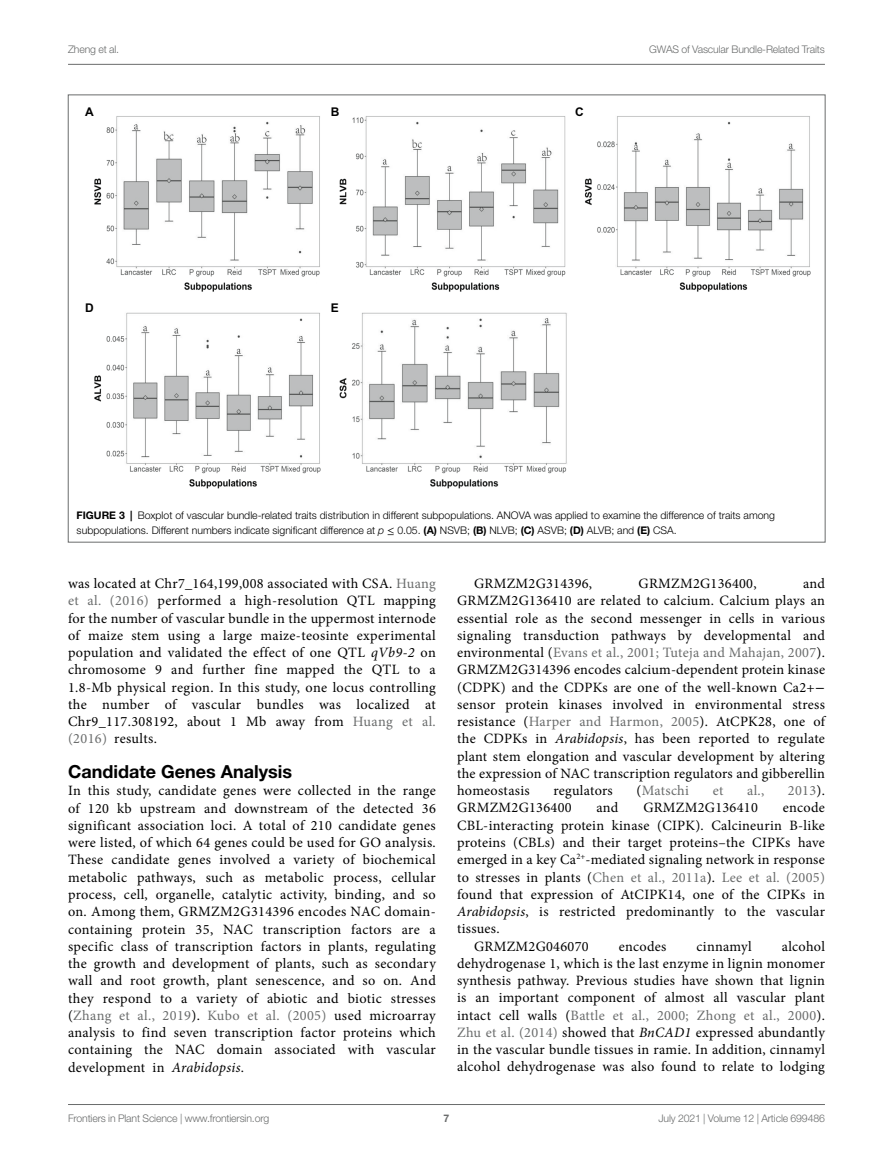
<style>
.page{position:relative;width:893px;height:1170px;background:#fff}
.page>*{position:absolute;margin:0;border:0;box-sizing:border-box;transform-origin:0 0}
.HEAD_2{font:700 18px "Helvetica Neue LT Std";color:#000}
.TEXT{font:14.25px/17.2px "Minion Pro";letter-spacing:.02em;color:#000;text-align:justify}
.TEXT_FLUSH{font:14.25px/17.2px "Minion Pro";letter-spacing:.025em;color:#000;text-align:justify}
.TEXT-2{font:14.25px "Minion Pro";letter-spacing:.02em;color:#6a6c6c}
.t1{font:700 12px "Arial";color:#000}
.FIG_LEG{font:300 10.5px/14.2px "Helvetica Neue LT Std";color:#000}
.t2{font:300 10.5px "Helvetica Neue LT Std";letter-spacing:-.015em;color:#6a6c6c}
.t3{font:700 10.5px "Helvetica Neue LT Std";color:#6a6c6c}
.s1{font-weight:700}
.s2{font-style:italic}
.s3{font-family:"STIX General";font-weight:400}
.s4{color:#6a6c6c}
.s5{font-family:"STIX General"}
.s6{color:#000}
</style>
<div class="page">
<hr style="left:68px;top:64px;width:757px;height:1px;background:#6a6c6c">
<hr style="left:68px;top:1104px;width:757px;height:1px;background:#6a6c6c">
<img style="left:94px;top:116px;width:717px;height:373px">
<p class="t2" style="left:68px;top:42px;width:53px">Zheng et al.</p>
<p class="t2" style="left:649px;top:42px;width:177px">GWAS of Vascular Bundle-Related Traits</p>
<p class="t1" style="left:85px;top:104px;width:10px">A</p>
<p class="t1" style="left:331px;top:104px;width:10px">B</p>
<p class="t1" style="left:575px;top:104px;width:10px">C</p>
<p class="t1" style="left:85px;top:299px;width:10px">D</p>
<p class="t1" style="left:331px;top:299px;width:10px">E</p>
<p class="FIG_LEG" style="left:77px;top:508px;width:700px"><span class="s1">FIGURE 3 |</span> Boxplot of vascular bundle-related traits distribution in different subpopulations. ANOVA was applied to examine the difference of traits among subpopulations. Different numbers indicate significant difference at <span class="s2">p</span> <span class="s3">≤</span> 0.05. <span class="s1">(A)</span> NSVB; <span class="s1">(B)</span> NLVB; <span class="s1">(C)</span> ASVB; <span class="s1">(D)</span> ALVB; and <span class="s1">(E)</span> CSA.</p>
<p class="TEXT" style="left:68px;top:575px;width:369px">was located at Chr7_164,199,008 associated with CSA. <span class="s4">Huang et al. (2016)</span> performed a high-resolution QTL mapping for the number of vascular bundle in the uppermost internode of maize stem using a large maize-teosinte experimental population and validated the effect of one QTL <span class="s2">qVb9-2</span> on chromosome 9 and further fine mapped the QTL to a 1.8-Mb physical region. In this study, one locus controlling the number of vascular bundles was localized at Chr9_117.308192, about 1 Mb away from <span class="s4">Huang et al. (2016)</span> results.</p>
<p class="HEAD_2" style="left:68px;top:760px;width:225px">Candidate Genes Analysis</p>
<p class="TEXT_FLUSH" style="left:68px;top:782px;width:369px">In this study, candidate genes were collected in the range of 120 kb upstream and downstream of the detected 36 significant association loci. A total of 210 candidate genes were listed, of which 64 genes could be used for GO analysis.<br>These candidate genes involved a variety of biochemical metabolic pathways, such as metabolic process, cellular process, cell, organelle, catalytic activity, binding, and so on. Among them, GRMZM2G314396 encodes NAC domain&shy;containing protein 35, NAC transcription factors are a specific class of transcription factors in plants, regulating the growth and development of plants, such as secondary wall and root growth, plant senescence, and so on. And they respond to a variety of abiotic and biotic stresses (<span class="s4">Zhang et al., 2019</span>). <span class="s4">Kubo et al. (2005)</span> used microarray analysis to find seven transcription factor proteins which containing the NAC domain associated with vascular development in <span class="s2">Arabidopsis</span>.</p>
<p class="TEXT" style="left:457px;top:575px;width:369px;text-indent:346px">and GRMZM2G136410 are related to calcium. Calcium plays an essential role as the second messenger in cells in various signaling transduction pathways by developmental and environmental (<span class="s4">Evans et al., 2001; Tuteja and Mahajan, 2007</span>).<br>GRMZM2G314396 encodes calcium-dependent protein kinase (CDPK) and the CDPKs are one of the well-known Ca2+<span class="s5">− </span>sensor protein kinases involved in environmental stress resistance (<span class="s4">Harper and Harmon, 2005</span>). AtCPK28, one of the CDPKs in <span class="s2">Arabidopsis</span>, has been reported to regulate plant stem elongation and vascular development by altering the expression of NAC transcription regulators and gibberellin homeostasis</p>
<p class="TEXT" style="left:474px;top:575px;width:120px">GRMZM2G314396,</p>
<p class="TEXT" style="left:639px;top:575px;width:120px">GRMZM2G136400,</p>
<p class="TEXT" style="left:553px;top:782px;width:61px">regulators</p>
<p class="TEXT-2" style="left:636px;top:781px;width:54px"><span class="s6">(</span>Matschi</p>
<p class="TEXT-2" style="left:713px;top:781px;width:12px">et</p>
<p class="TEXT-2" style="left:747px;top:781px;width:19px">al.,</p>
<p class="TEXT-2" style="left:788px;top:781px;width:38px">2013<span class="s6">).</span></p>
<p class="TEXT" style="left:457px;top:799px;width:116px">GRMZM2G136400</p>
<p class="TEXT" style="left:596px;top:799px;width:23px">and</p>
<p class="TEXT" style="left:643px;top:799px;width:116px">GRMZM2G136410</p>
<p class="TEXT" style="left:457px;top:799px;width:369px;text-indent:326px">encode CBL-interacting protein kinase (CIPK). Calcineurin B-like proteins (CBLs) and their target proteins–the CIPKs have emerged in a key Ca<sup>2+</sup>-mediated signaling network in response to stresses in plants (<span class="s4">Chen et al., 2011a</span>). <span class="s4">Lee et al. (2005) </span>found that expression of AtCIPK14, one of the CIPKs in <span class="s2">Arabidopsis</span>, is restricted predominantly to the vascular tissues.</p>
<p class="TEXT" style="left:474px;top:937px;width:116px">GRMZM2G046070</p>
<p class="TEXT" style="left:619px;top:937px;width:49px">encodes</p>
<p class="TEXT" style="left:697px;top:937px;width:57px">cinnamyl</p>
<p class="TEXT" style="left:457px;top:937px;width:369px;text-indent:325px">alcohol dehydrogenase 1, which is the last enzyme in lignin monomer synthesis pathway. Previous studies have shown that lignin is an important component of almost all vascular plant intact cell walls (<span class="s4">Battle et al., 2000; Zhong et al., 2000</span>).<br><span class="s4">Zhu et al. (2014)</span> showed that <span class="s2">BnCAD1</span> expressed abundantly in the vascular bundle tissues in ramie. In addition, cinnamyl alcohol dehydrogenase was also found to relate to lodging</p>
<p class="t2" style="left:68px;top:1111px;width:203px">Frontiers in Plant Science | www.frontiersin.org</p>
<p class="t3" style="left:444px;top:1111px;width:7px">7</p>
<p class="t2" style="left:658px;top:1111px;width:168px">July 2021 | Volume 12 | Article 699486</p>
</div>
